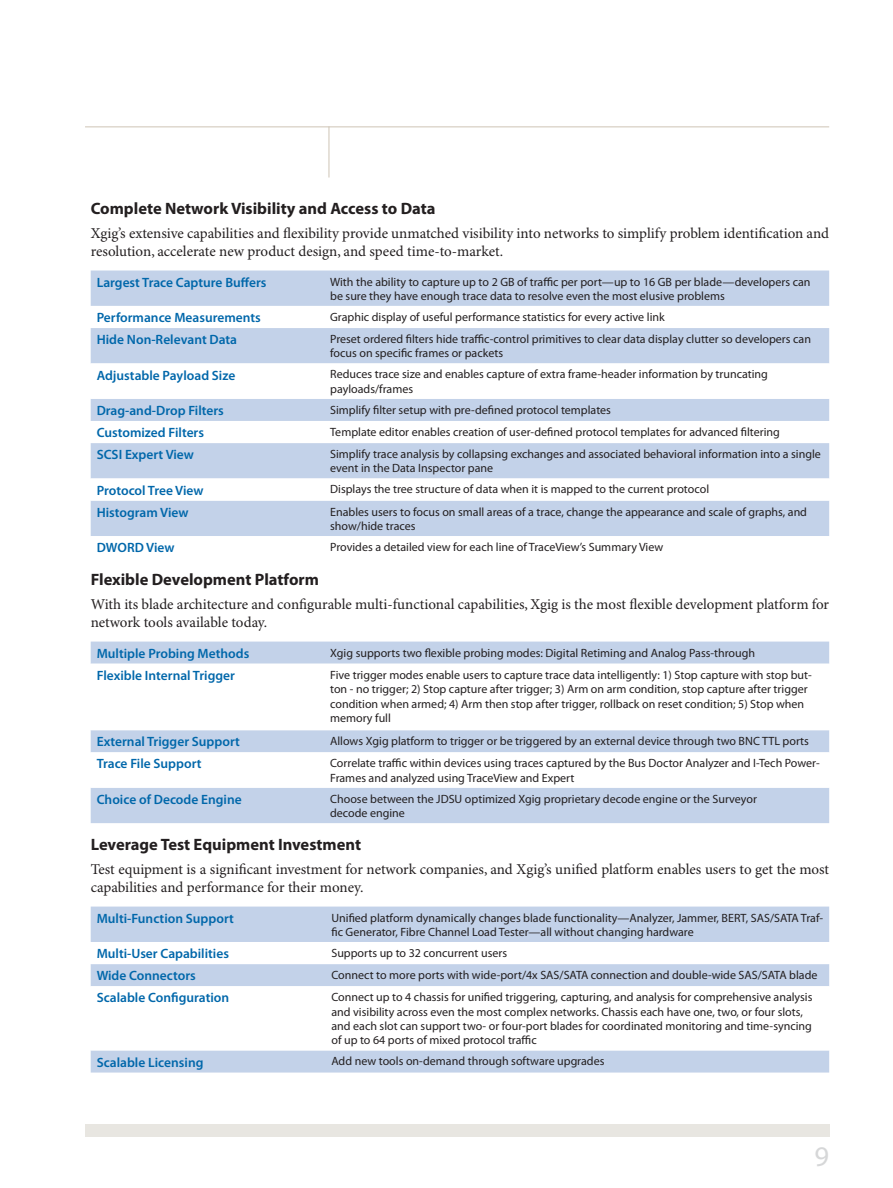
<style>
.page{position:relative;width:893px;height:1188px;background:#fff}
.page>*{position:absolute;margin:0;border:0;box-sizing:border-box;transform-origin:0 0}
.t1{font:28.5px "Myriad Pro";color:#d6d7d8}
.Header_small{font:700 16.5px "Myriad Pro";color:#231f20}
.Body{font:15px/18px "Minion Pro";color:#231f20}
.Table_header{font:600 13.5px "Myriad Pro";color:#0067aa}
.Table_body{font:12px/14.4px "Myriad Pro";color:#231f20}
</style>
<div class="page">
<hr style="left:85px;top:126px;width:744px;height:1px;background:#cec4b5">
<hr style="left:329px;top:126px;width:1px;height:52px;background:#cec4b5">
<div style="left:85px;top:1124px;width:744px;height:13px;background:#e8e6e1"></div>
<div style="left:91px;top:271px;width:738px;height:35px;background:#c3d2e9"></div>
<svg style="left:91px;top:328px;width:738px;height:208px;fill:#c3d2e9"></svg>
<div style="left:91px;top:642px;width:738px;height:181px;background:#c3d2e9"></div>
<svg style="left:91px;top:664px;width:738px;height:124px"></svg>
<div style="left:91px;top:907px;width:738px;height:166px;background:#c3d2e9"></div>
<svg style="left:91px;top:942px;width:738px;height:108px"></svg>
<p class="Header_small" style="left:91px;top:199px;width:346px">Complete Network Visibility and Access to Data</p>
<p class="Body" style="left:91px;top:225px;width:740px">Xgig’s extensive capabilities and flexibility provide unmatched visibility into networks to simplify problem identification and resolution, accelerate new product design, and speed time-to-market.</p>
<p class="Table_header" style="left:97px;top:275px;width:171px">Largest Trace Capture Buffers</p>
<p class="Table_body" style="left:330px;top:275px;width:482px">With the ability to capture up to 2 GB of traffic per port—up to 16 GB per blade—developers can be sure they have enough trace data to resolve even the most elusive problems</p>
<p class="Table_header" style="left:97px;top:310px;width:166px">Performance Measurements</p>
<p class="Table_body" style="left:330px;top:310px;width:336px">Graphic display of useful performance statistics for every active link</p>
<p class="Table_header" style="left:97px;top:332px;width:142px">Hide Non-Relevant Data</p>
<p class="Table_body" style="left:330px;top:332px;width:482px">Preset ordered filters hide traffic-control primitives to clear data display clutter so developers can focus on specific frames or packets</p>
<p class="Table_header" style="left:97px;top:368px;width:140px">Adjustable Payload Size</p>
<p class="Table_body" style="left:330px;top:367px;width:439px">Reduces trace size and enables capture of extra frame-header information by truncating payloads/frames</p>
<p class="Table_header" style="left:97px;top:403px;width:129px">Drag-and-Drop Filters</p>
<p class="Table_body" style="left:330px;top:403px;width:282px">Simplify filter setup with pre-defined protocol templates</p>
<p class="Table_header" style="left:97px;top:425px;width:109px">Customized Filters</p>
<p class="Table_body" style="left:330px;top:425px;width:451px">Template editor enables creation of user-defined protocol templates for advanced filtering</p>
<p class="Table_header" style="left:97px;top:447px;width:99px">SCSI Expert View</p>
<p class="Table_body" style="left:330px;top:447px;width:492px">Simplify trace analysis by collapsing exchanges and associated behavioral information into a single event in the Data Inspector pane</p>
<p class="Table_header" style="left:97px;top:483px;width:108px">Protocol Tree View</p>
<p class="Table_body" style="left:330px;top:483px;width:380px">Displays the tree structure of data when it is mapped to the current protocol</p>
<p class="Table_header" style="left:97px;top:505px;width:93px">Histogram View</p>
<p class="Table_body" style="left:330px;top:505px;width:478px">Enables users to focus on small areas of a trace, change the appearance and scale of graphs, and show/hide traces</p>
<p class="Table_header" style="left:97px;top:540px;width:79px">DWORD View</p>
<p class="Table_body" style="left:330px;top:540px;width:335px">Provides a detailed view for each line of TraceView’s Summary View</p>
<p class="Header_small" style="left:91px;top:570px;width:230px">Flexible Development Platform</p>
<p class="Body" style="left:91px;top:596px;width:740px">With its blade architecture and configurable multi-functional capabilities, Xgig is the most flexible development platform for network tools available today.</p>
<p class="Table_header" style="left:97px;top:646px;width:154px">Multiple Probing Methods</p>
<p class="Table_body" style="left:330px;top:646px;width:427px">Xgig supports two flexible probing modes: Digital Retiming and Analog Pass-through</p>
<p class="Table_header" style="left:97px;top:668px;width:140px">Flexible Internal Trigger</p>
<p class="Table_body" style="left:330px;top:668px;width:483px">Five trigger modes enable users to capture trace data intelligently: 1) Stop capture with stop but&shy;ton - no trigger; 2) Stop capture after trigger; 3) Arm on arm condition, stop capture after trigger condition when armed; 4) Arm then stop after trigger, rollback on reset condition; 5) Stop when memory full</p>
<p class="Table_header" style="left:97px;top:734px;width:145px">External Trigger Support</p>
<p class="Table_body" style="left:330px;top:734px;width:480px">Allows Xgig platform to trigger or be triggered by an external device through two BNC TTL ports</p>
<p class="Table_header" style="left:97px;top:756px;width:106px">Trace File Support</p>
<p class="Table_body" style="left:330px;top:756px;width:491px">Correlate traffic within devices using traces captured by the Bus Doctor Analyzer and I-Tech Power-<br>Frames and analyzed using TraceView and Expert</p>
<p class="Table_header" style="left:97px;top:792px;width:146px">Choice of Decode Engine</p>
<p class="Table_body" style="left:330px;top:792px;width:428px">Choose between the JDSU optimized Xgig proprietary decode engine or the Surveyor decode engine</p>
<p class="Header_small" style="left:91px;top:835px;width:272px">Leverage Test Equipment Investment</p>
<p class="Body" style="left:91px;top:861px;width:740px">Test equipment is a significant investment for network companies, and Xgig’s unified platform enables users to get the most capabilities and performance for their money.</p>
<p class="Table_header" style="left:97px;top:911px;width:139px">Multi-Function Support</p>
<p class="Table_body" style="left:331px;top:911px;width:493px">Unified platform dynamically changes blade functionality—Analyzer, Jammer, BERT, SAS/SATA Traf&shy;fic Generator, Fibre Channel Load Tester—all without changing hardware</p>
<p class="Table_header" style="left:97px;top:946px;width:134px">Multi-User Capabilities</p>
<p class="Table_body" style="left:331px;top:946px;width:177px">Supports up to 32 concurrent users</p>
<p class="Table_header" style="left:97px;top:968px;width:101px">Wide Connectors</p>
<p class="Table_body" style="left:331px;top:968px;width:487px">Connect to more ports with wide-port/4x SAS/SATA connection and double-wide SAS/SATA blade</p>
<p class="Table_header" style="left:97px;top:990px;width:134px">Scalable Configuration</p>
<p class="Table_body" style="left:331px;top:990px;width:483px">Connect up to 4 chassis for unified triggering, capturing, and analysis for comprehensive analysis and visibility across even the most complex networks. Chassis each have one, two, or four slots, and each slot can support two- or four-port blades for coordinated monitoring and time-syncing of up to 64 ports of mixed protocol traffic</p>
<p class="Table_header" style="left:97px;top:1055px;width:108px">Scalable Licensing</p>
<p class="Table_body" style="left:331px;top:1054px;width:275px">Add new tools on-demand through software upgrades</p>
<h1 class="t1" style="left:815px;top:1141px;width:16px">9</h1>
</div>
